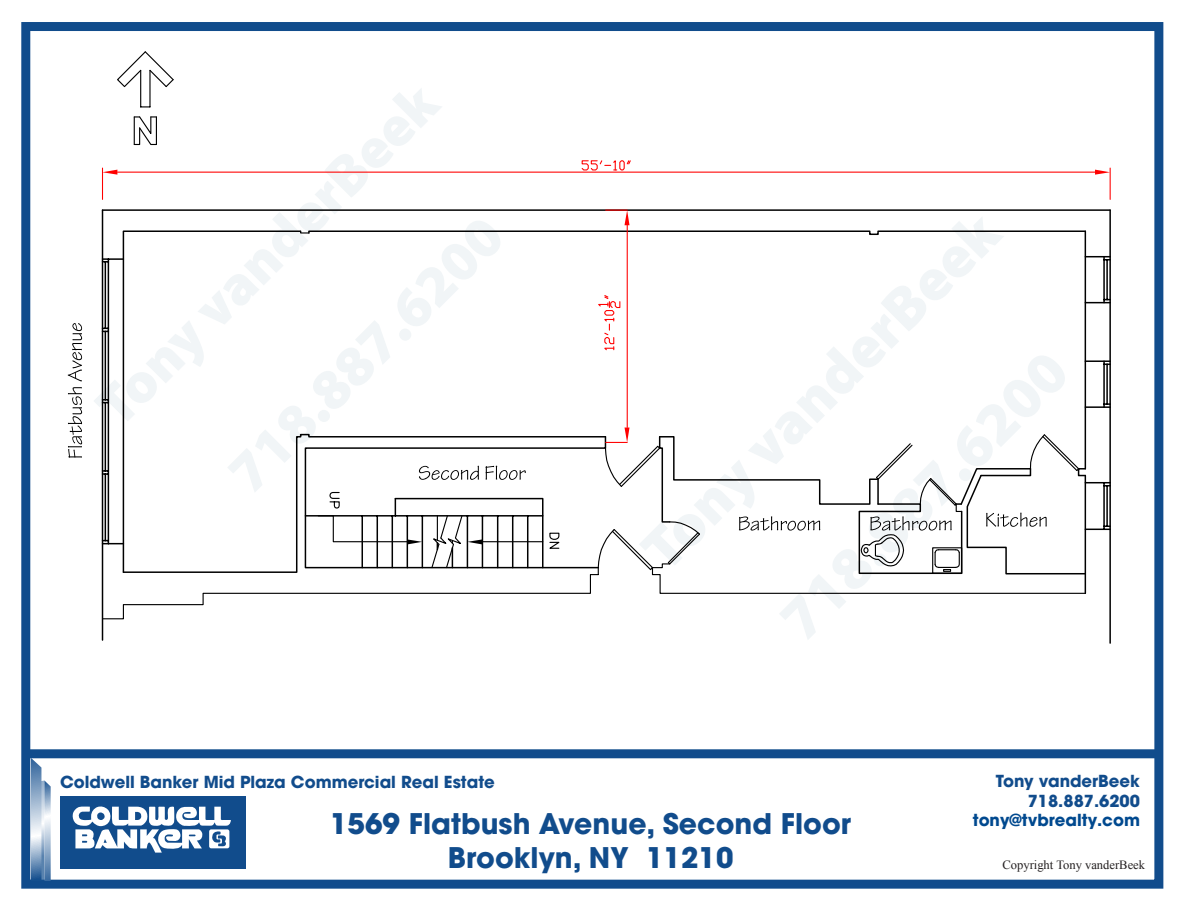
<style>
.page{position:relative;width:1188px;height:918px;background:#fff}
.page>*{position:absolute;margin:0;border:0;box-sizing:border-box;transform-origin:0 0}
.t1{font:700 28.2px/33.9px "Avant Garde";color:#114c8c;text-align:center}
.t2{font:700 16.5px/19.8px "Avant Garde";color:#114c8c;text-align:right}
.t3{font:700 16.5px "Avant Garde";color:#00498f}
.t4{font:12.6px "Times New Roman";color:#231f20}
</style>
<div class="page">
<div style="left:21px;top:22px;width:1142px;height:867px;border:9px solid #114c8c"></div>
<div style="left:60px;top:796px;width:186px;height:72px;background:#114c8c"></div>
<svg style="left:72px;top:806px;width:159px;height:47px"></svg>
<div style="left:23px;top:749px;width:1133px;height:9px;background:#114c8c"></div>
<svg style="left:31px;top:758px;width:20px;height:123px"></svg>
<hr style="left:102px;top:210px;width:1px;height:430px;background:#000">
<hr style="left:1109px;top:210px;width:2px;height:433px;background:#000">
<svg style="left:122px;top:230px;width:178px;height:198px"></svg>
<hr style="left:103px;top:258px;width:20px;height:2px;background:#000">
<hr style="left:108px;top:259px;width:1px;height:285px;background:#000">
<hr style="left:105px;top:262px;width:1px;height:66px;background:#000">
<hr style="left:105px;top:331px;width:1px;height:69px;background:#000">
<hr style="left:105px;top:403px;width:1px;height:68px;background:#000">
<svg style="left:103px;top:328px;width:5px;height:4px"></svg>
<svg style="left:103px;top:399px;width:5px;height:4px"></svg>
<hr style="left:1085px;top:360px;width:25px;height:2px;background:#000">
<hr style="left:1085px;top:406px;width:25px;height:2px;background:#000">
<hr style="left:1085px;top:231px;width:1px;height:238px;background:#000">
<hr style="left:1106px;top:364px;width:2px;height:40px;background:#000">
<hr style="left:1103px;top:361px;width:2px;height:46px;background:#000">
<svg style="left:1086px;top:299px;width:24px;height:4px"></svg>
<hr style="left:1106px;top:260px;width:2px;height:40px;background:#000">
<svg style="left:1086px;top:256px;width:24px;height:5px"></svg>
<hr style="left:1103px;top:257px;width:2px;height:46px;background:#000">
<hr style="left:103px;top:209px;width:1007px;height:2px;background:#000">
<svg style="left:117px;top:51px;width:57px;height:95px"></svg>
<hr style="left:627px;top:225px;width:1px;height:202px;background:#f00">
<svg style="left:300px;top:210px;width:787px;height:26px"></svg>
<svg style="left:598px;top:295px;width:23px;height:56px"></svg>
<hr style="left:102px;top:168px;width:1px;height:31px;background:#f00">
<hr style="left:1110px;top:168px;width:1px;height:31px;background:#f00">
<hr style="left:118px;top:172px;width:977px;height:1px;background:#f00">
<svg style="left:103px;top:170px;width:14px;height:5px"></svg>
<svg style="left:1095px;top:170px;width:15px;height:5px"></svg>
<svg style="left:581px;top:160px;width:50px;height:11px"></svg>
<svg style="left:68px;top:387px;width:14px;height:71px"></svg>
<svg style="left:68px;top:323px;width:14px;height:58px"></svg>
<svg style="left:101px;top:428px;width:1009px;height:192px"></svg>
<p class="t2" style="left:60px;top:772px;width:436px">Coldwell Banker Mid Plaza Commercial Real Estate</p>
<h1 class="t1" style="left:330px;top:806px;width:522px">1569 Flatbush Avenue, Second Floor<br>Brooklyn, NY 11210</h1>
<p class="t2" style="left:996px;top:771px;width:146px">Tony vanderBeek<br>718.887.6200</p>
<p class="t3" style="left:973px;top:810px;width:169px">tony@tvbrealty.com</p>
<p class="t4" style="left:1002px;top:856px;width:144px">Copyright Tony vanderBeek</p>
</div>
